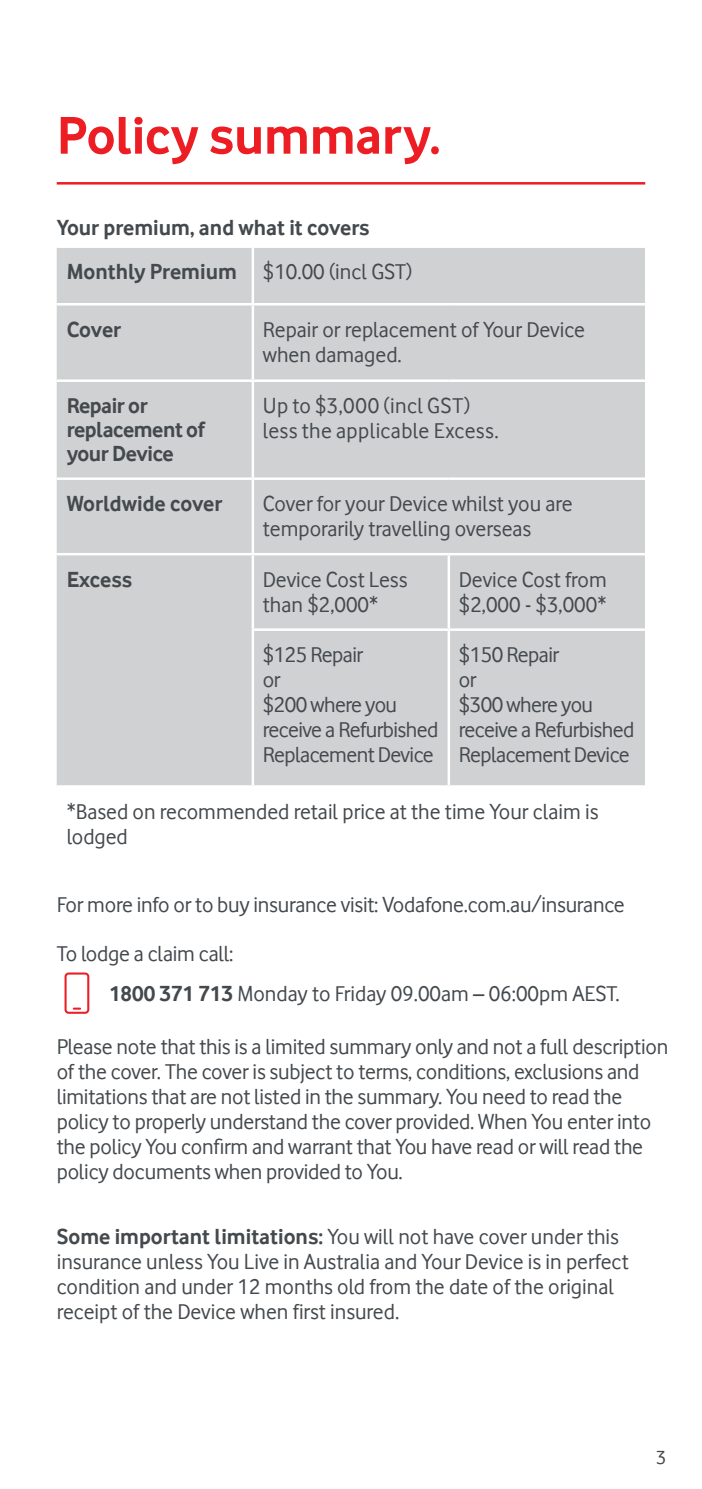
<style>
.page{position:relative;width:702px;height:1489px;background:#fff}
.page>*{position:absolute;margin:0;border:0;box-sizing:border-box;transform-origin:0 0}
.t1{font:55px "Vodafone PTY Bld";letter-spacing:-.005em;color:#ed1d24}
.t2{font:22.5px/25px "Vodafone PTY Rg";letter-spacing:-.01em;color:#44494d}
.t3{font:22.5px/23.8px "Vodafone PTY Bld";letter-spacing:-.01em;color:#44494d}
.t4{font:22.5px/25px "Vodafone PTY Rg";letter-spacing:.015em;color:#44494d}
.t5{font:20px "Vodafone PTY Rg";color:#44494d}
.s1{font-family:"Vodafone PTY Bld"}
</style>
<div class="page">
<hr style="left:57px;top:182px;width:588px;height:2px;background:#ed1d24">
<div style="left:57px;top:248px;width:588px;height:537px;background:#cfd1d3"></div>
<hr style="left:57px;top:303px;width:196px;height:2px;background:#fff">
<hr style="left:253px;top:303px;width:196px;height:2px;background:#fff">
<hr style="left:449px;top:303px;width:196px;height:2px;background:#fff">
<hr style="left:57px;top:379px;width:196px;height:3px;background:#fff">
<hr style="left:253px;top:379px;width:196px;height:3px;background:#fff">
<hr style="left:449px;top:379px;width:196px;height:3px;background:#fff">
<hr style="left:57px;top:477px;width:196px;height:3px;background:#fff">
<hr style="left:253px;top:477px;width:196px;height:3px;background:#fff">
<hr style="left:449px;top:477px;width:196px;height:3px;background:#fff">
<hr style="left:57px;top:553px;width:196px;height:2px;background:#fff">
<hr style="left:253px;top:553px;width:196px;height:2px;background:#fff">
<hr style="left:449px;top:553px;width:196px;height:2px;background:#fff">
<hr style="left:251px;top:628px;width:198px;height:3px;background:#fff">
<hr style="left:449px;top:628px;width:196px;height:3px;background:#fff">
<hr style="left:447px;top:555px;width:3px;height:73px;background:#fff">
<hr style="left:447px;top:631px;width:3px;height:154px;background:#fff">
<hr style="left:251px;top:248px;width:3px;height:55px;background:#fff">
<hr style="left:251px;top:305px;width:3px;height:74px;background:#fff">
<hr style="left:251px;top:382px;width:3px;height:95px;background:#fff">
<hr style="left:251px;top:480px;width:3px;height:73px;background:#fff">
<hr style="left:251px;top:555px;width:3px;height:73px;background:#fff">
<hr style="left:251px;top:631px;width:3px;height:154px;background:#fff">
<svg style="left:64px;top:972px;width:25px;height:41px"></svg>
<h1 class="t1" style="left:57px;top:103px;width:385px">Policy summary.</h1>
<p class="t3" style="left:57px;top:216px;width:314px">Your premium, and what it covers</p>
<p class="t2" style="left:67px;top:259px;width:347px"><span class="s1">Monthly Premium</span> $10.00 (incl GST)</p>
<p class="t3" style="left:67px;top:317px;width:56px">Cover</p>
<p class="t2" style="left:263px;top:317px;width:324px">Repair or replacement of Your Device when damaged.</p>
<p class="t3" style="left:67px;top:394px;width:140px">Repair or replacement of your Device</p>
<p class="t4" style="left:263px;top:393px;width:237px">Up to $3,000 (incl GST) less the applicable Excess.</p>
<p class="t3" style="left:67px;top:492px;width:157px">Worldwide cover</p>
<p class="t2" style="left:263px;top:491px;width:311px">Cover for your Device whilst you are temporarily travelling overseas</p>
<p class="t3" style="left:67px;top:567px;width:67px">Excess</p>
<p class="t2" style="left:263px;top:566px;width:146px">Device Cost Less than $2,000*</p>
<p class="t2" style="left:459px;top:566px;width:149px">Device Cost from $2,000 - $3,000*</p>
<p class="t2" style="left:263px;top:642px;width:177px">$125 Repair<br>or<br>$200 where you receive a Refurbished<br>Replacement Device</p>
<p class="t2" style="left:459px;top:642px;width:177px">$150 Repair<br>or<br>$300 where you receive a Refurbished<br>Replacement Device</p>
<p class="t2" style="left:67px;top:799px;width:533px">*Based on recommended retail price at the time Your claim is lodged</p>
<p class="t2" style="left:57px;top:891px;width:569px">For more info or to buy insurance visit: Vodafone.com.au/insurance</p>
<p class="t2" style="left:109px;top:933px;width:512px;line-height:39.5px;text-indent:-52px">To lodge a claim call:<br><span class="s1">1800 371 713</span> Monday to Friday 09.00am – 06:00pm AEST.</p>
<p class="t2" style="left:57px;top:1033px;width:613px">Please note that this is a limited summary only and not a full description of the cover. The cover is subject to terms, conditions, exclusions and limitations that are not listed in the summary. You need to read the policy to properly understand the cover provided. When You enter into the policy You confirm and warrant that You have read or will read the policy documents when provided to You.</p>
<p class="t2" style="left:57px;top:1223px;width:573px"><span class="s1">Some important limitations:</span> You will not have cover under this insurance unless You Live in Australia and Your Device is in perfect condition and under 12 months old from the date of the original receipt of the Device when first insured.</p>
<p class="t5" style="left:656px;top:1445px;width:12px">3</p>
</div>
